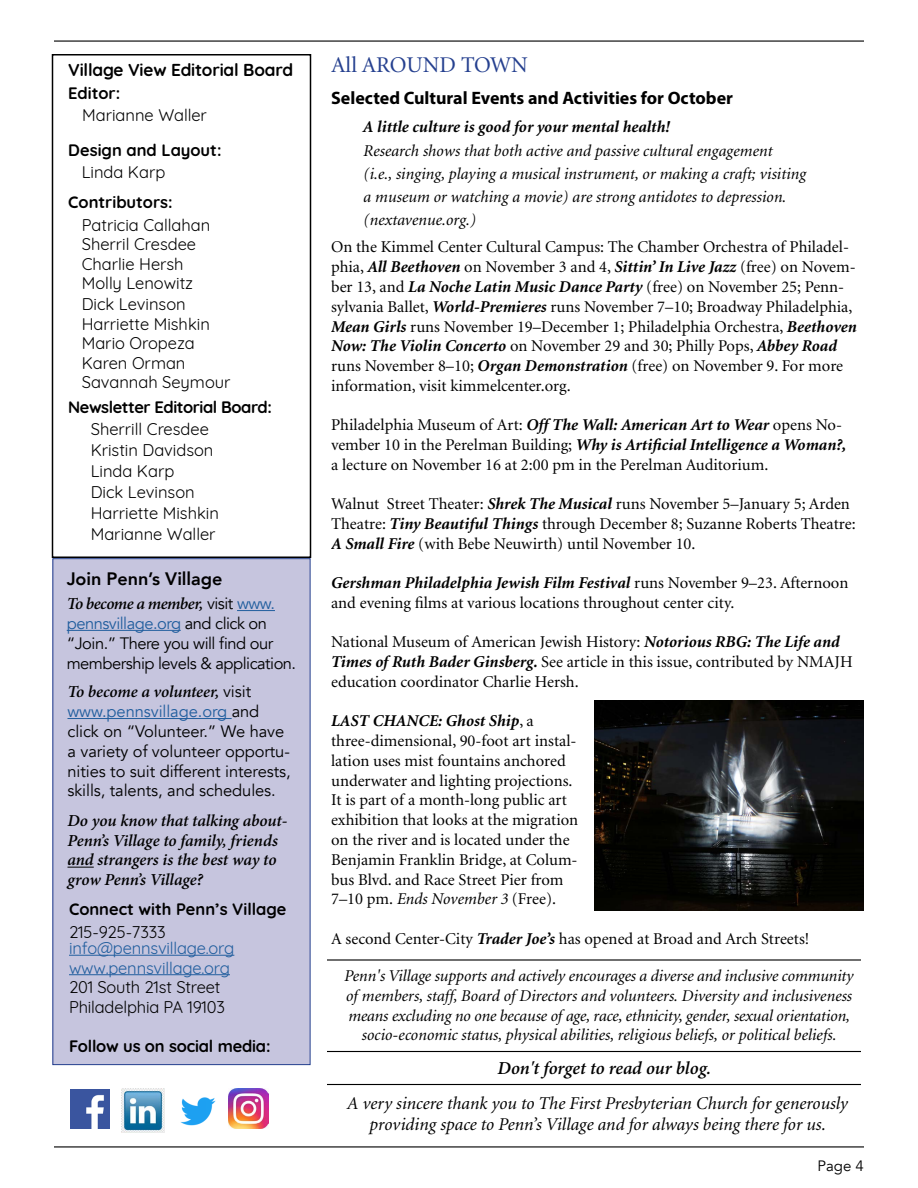
<style>
.page{position:relative;width:918px;height:1188px;background:#fff}
.page>*{position:absolute;margin:0;border:0;box-sizing:border-box;transform-origin:0 0}
.t1{font:22.5px "Minion";color:#25408f}
.t2{font:italic 18px/21px "Minion";color:#000;text-align:center}
.t3{font:700 18px "Myriad Pro";color:#000}
.t4{font:italic 700 18px "Adobe Hebrew";letter-spacing:-.005em;color:#000}
.t5{font:800 18px "Avenir";letter-spacing:-.005em;color:#000}
.t6{font:700 17.25px "Quicksand";letter-spacing:-.01em;color:#000}
.t7{font:16.5px/19.8px "Minion";color:#000}
.t8{font:italic 16.5px/19.8px "Minion";color:#000;text-align:center}
.t9{font:16.5px/19.5px "Quicksand";color:#000}
.t10{font:16.5px/19.8px "Avenir";letter-spacing:-.005em;color:#000}
.t11{font:italic 700 16.5px/19.5px "Adobe Hebrew";letter-spacing:-.01em;color:#000}
.t12{font:700 16.5px "Quicksand";letter-spacing:-.005em;color:#000}
.t13{font:16.5px/19.8px "Avenir";letter-spacing:-.03em;color:#000}
.t14{font:16.5px/19.5px "Quicksand";letter-spacing:-.01em;color:#215e9e}
.t15{font:italic 700 16.5px "Minion";color:#000}
.t16{font:italic 700 16.5px "Adobe Hebrew";letter-spacing:-.035em;color:#000}
.t17{font:700 16.5px "Quicksand";letter-spacing:-.025em;color:#000}
.t18{font:15px "Avenir";color:#000}
.s1{font-family:"Avenir";font-weight:400;font-style:normal}
.s2{font-family:"Avenir";font-weight:400;font-style:normal;color:#215e9e}
.s3{color:#215e9e}
.s4{font-weight:700;font-style:italic}
.s5{font-style:italic}
</style>
<div class="page">
<div style="left:53px;top:559px;width:257px;height:506px;background:#c6c5de"></div>
<hr style="left:237px;top:610px;width:38px;height:1px;background:#215e9e">
<hr style="left:67px;top:630px;width:114px;height:1px;background:#215e9e">
<div style="left:52px;top:558px;width:258px;height:507px;border:1px solid #25408f"></div>
<hr style="left:54px;top:1146px;width:810px;height:2px;background:#000">
<hr style="left:54px;top:40px;width:810px;height:2px;background:#000">
<div style="left:52px;top:54px;width:259px;height:504px;border:2px solid #000"></div>
<hr style="left:68px;top:718px;width:164px;height:1px;background:#215e9e">
<svg style="left:68px;top:867px;width:26px;height:1px"></svg>
<hr style="left:69px;top:955px;width:165px;height:1px;background:#215e9e">
<hr style="left:69px;top:974px;width:161px;height:1px;background:#215e9e">
<img style="left:71px;top:1089px;width:39px;height:39px">
<img style="left:121px;top:1089px;width:44px;height:44px">
<img style="left:180px;top:1097px;width:36px;height:29px">
<img style="left:228px;top:1088px;width:40px;height:41px">
<hr style="left:327px;top:1084px;width:534px;height:1px;background:#000">
<hr style="left:327px;top:1051px;width:534px;height:1px;background:#000">
<hr style="left:327px;top:959px;width:534px;height:2px;background:#000">
<img style="left:594px;top:700px;width:270px;height:210px">
<p class="t6" style="left:68px;top:56px;width:226px">Village View Editorial Board</p>
<p class="t12" style="left:68px;top:79px;width:53px">Editor:</p>
<p class="t9" style="left:82px;top:104px;width:126px">Marianne Waller</p>
<p class="t12" style="left:68px;top:136px;width:155px">Design and Layout:</p>
<p class="t9" style="left:82px;top:161px;width:85px">Linda Karp</p>
<p class="t12" style="left:68px;top:189px;width:106px">Contributors:</p>
<p class="t9" style="left:82px;top:214px;width:130px">Patricia Callahan<br>Sherril Cresdee<br>Charlie Hersh<br>Molly Lenowitz</p>
<p class="t9" style="left:82px;top:293px;width:150px">Dick Levinson<br>Harriette Mishkin<br>Mario Oropeza<br>Karen Orman<br>Savannah Seymour</p>
<p class="t17" style="left:68px;top:393px;width:205px">Newsletter Editorial Board:</p>
<p class="t9" style="left:91px;top:417px;width:130px;line-height:21px">Sherrill Cresdee<br>Kristin Davidson<br>Linda Karp<br>Dick Levinson<br>Harriette Mishkin<br>Marianne Waller</p>
<p class="t5" style="left:67px;top:565px;width:157px">Join Penn’s Village</p>
<p class="t16" style="left:67px;top:594px;width:210px">To become a member, <span class="s1">visit</span> <span class="s2">www.</span></p>
<p class="t13" style="left:67px;top:614px;width:231px"><span class="s3">pennsvillage.org</span> and click on “Join.” There you will find our membership levels &amp; application.</p>
<p class="t11" style="left:68px;top:683px;width:185px">To become a volunteer, <span class="s1">visit</span></p>
<p class="t10" style="left:68px;top:702px;width:225px"><span class="s3">www.pennsvillage.org</span> and click on “Volunteer.” We have a variety of volunteer opportu&shy;nities to suit different interests, skills, talents, and schedules.</p>
<p class="t11" style="left:68px;top:812px;width:222px">Do you know that talking about-<br>Penn’s Village to family, friends and strangers is the best way to grow Penn’s Village?</p>
<p class="t12" style="left:69px;top:895px;width:219px">Connect with Penn’s Village</p>
<p class="t9" style="left:69px;top:920px;width:98px">215-925-7333</p>
<p class="t14" style="left:69px;top:937px;width:167px">info@pennsvillage.org www.pennsvillage.org</p>
<p class="t9" style="left:69px;top:976px;width:158px">201 South 21st Street<br>Philadelphia PA 19103</p>
<p class="t12" style="left:69px;top:1032px;width:203px">Follow us on social media:</p>
<h1 class="t1" style="left:331px;top:54px;width:198px">All AROUND TOWN</h1>
<p class="t3" style="left:331px;top:86px;width:403px">Selected Cultural Events and Activities for October</p>
<p class="t15" style="left:363px;top:119px;width:308px">A little culture is good for your mental health!</p>
<p class="t8" style="left:363px;top:139px;width:444px;line-height:23.2px;text-align:left">Research shows that both active and passive cultural engagement<br>(i.e., singing, playing a musical instrument, or making a craft; visiting a museum or watching a movie) are strong antidotes to depression. (nextavenue.org.)</p>
<p class="t7" style="left:331px;top:238px;width:527px">On the Kimmel Center Cultural Campus: The Chamber Orchestra of Philadel&shy;phia, <span class="s4">All Beethoven</span> on November 3 and 4, <span class="s4">Sittin’ In Live Jazz</span> (free) on Novem&shy;ber 13, and <span class="s4">La Noche Latin Music Dance Party</span> (free) on November 25; Penn&shy;sylvania Ballet, <span class="s4">World-Premieres</span> runs November 7–10; Broadway Philadelphia, <span class="s4">Mean Girls</span> runs November 19–December 1; Philadelphia Orchestra, <span class="s4">Beethoven Now: The Violin Concerto</span> on November 29 and 30; Philly Pops, <span class="s4">Abbey Road </span>runs November 8–10; <span class="s4">Organ Demonstration</span> (free) on November 9. For more information, visit kimmelcenter.org.</p>
<p class="t7" style="left:331px;top:416px;width:517px">Philadelphia Museum of Art: <span class="s4">Off The Wall: American Art to Wear</span> opens No&shy;vember 10 in the Perelman Building; <span class="s4">Why is Artificial Intelligence a Woman?, </span>a lecture on November 16 at 2:00 pm in the Perelman Auditorium.</p>
<p class="t7" style="left:331px;top:495px;width:526px">Walnut Street Theater: <span class="s4">Shrek The Musical</span> runs November 5–January 5; Arden<br>Theatre: <span class="s4">Tiny Beautiful Things</span> through December 8; Suzanne Roberts Theatre:<br><span class="s4">A Small Fire</span> (with Bebe Neuwirth) until November 10.</p>
<p class="t7" style="left:331px;top:574px;width:519px"><span class="s4">Gershman Philadelphia Jewish Film Festival</span> runs November 9–23. Afternoon and evening films at various locations throughout center city.</p>
<p class="t7" style="left:331px;top:633px;width:523px">National Museum of American Jewish History: <span class="s4">Notorious RBG: The Life and<br>Times of Ruth Bader Ginsberg.</span> See article in this issue, contributed by NMAJH education coordinator Charlie Hersh.</p>
<p class="t7" style="left:331px;top:712px;width:249px"><span class="s4">LAST CHANCE: Ghost Ship</span>, a three-dimensional, 90-foot art instal&shy;lation uses mist fountains anchored underwater and lighting projections.<br>It is part of a month-long public art exhibition that looks at the migration on the river and is located under the Benjamin Franklin Bridge, at Colum&shy;bus Blvd. and Race Street Pier from 7–10 pm. <span class="s5">Ends November 3</span> (Free).</p>
<p class="t7" style="left:331px;top:929px;width:480px">A second Center-City <span class="s4">Trader Joe’s</span> has opened at Broad and Arch Streets!</p>
<p class="t8" style="left:344px;top:966px;width:511px">Penn's Village supports and actively encourages a diverse and inclusive community of members, staff, Board of Directors and volunteers. Diversity and inclusiveness means excluding no one because of age, race, ethnicity, gender, sexual orientation, socio-economic status, physical abilities, religious beliefs, or political beliefs.</p>
<p class="t4" style="left:498px;top:1057px;width:215px">Don't forget to read our blog.</p>
<p class="t2" style="left:347px;top:1093px;width:502px">A very sincere thank you to The First Presbyterian Church for generously providing space to Penn’s Village and for always being there for us.</p>
<p class="t18" style="left:818px;top:1156px;width:48px">Page 4</p>
</div>
